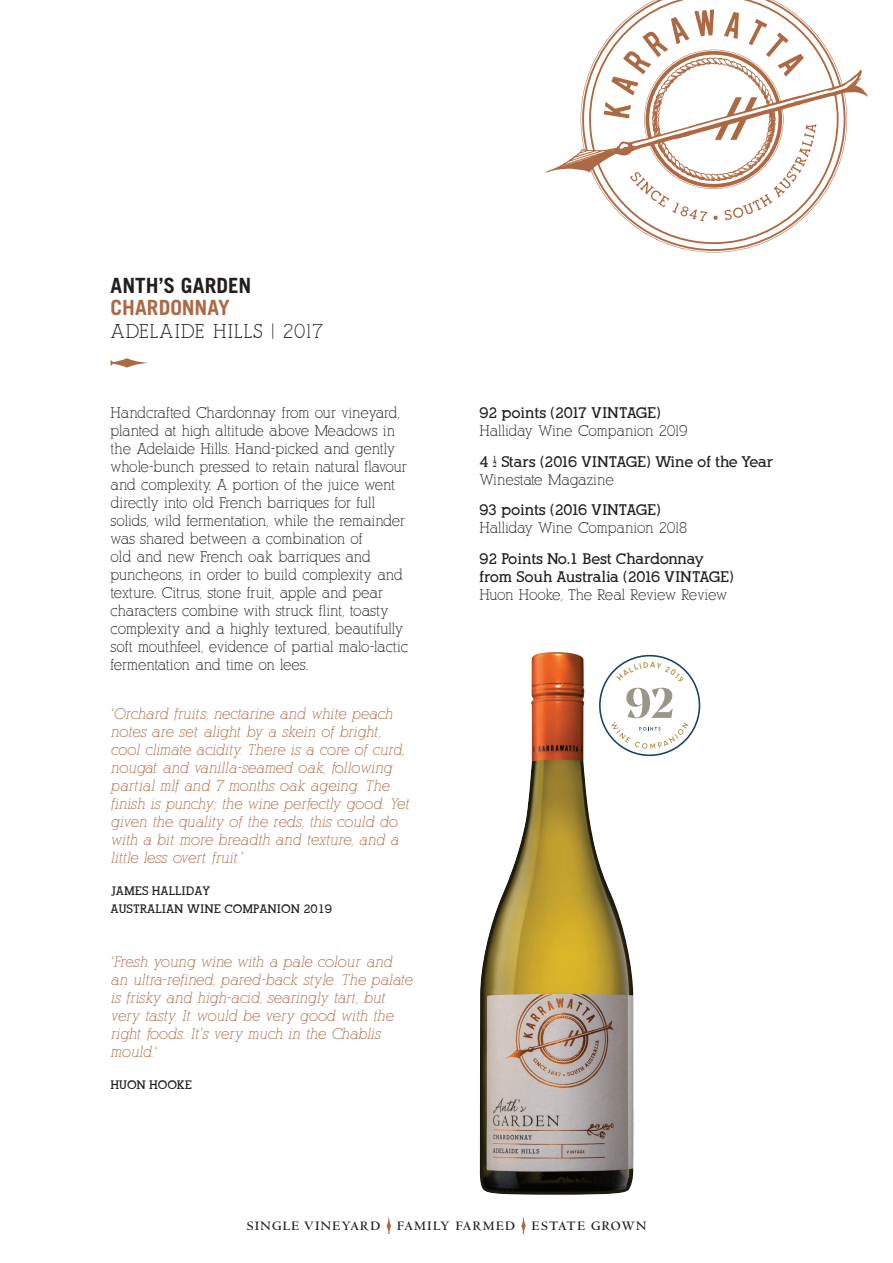
<style>
.page{position:relative;width:893px;height:1263px;background:#fff}
.page>*{position:absolute;margin:0;border:0;box-sizing:border-box;transform-origin:0 0}
.t1{font:700 21px/22.5px "Trade Gothic";letter-spacing:.005em;color:#231f20}
.t2{font:19.5px "Alexandria FLF";letter-spacing:.05em;color:#231f20}
.t3{font:15px/18px "Alexandria FLF";color:#231f20}
.t4{font:italic 15px/18px "Alexandria FLF";color:#ad6943}
.t5{font:700 15px/18px "Alexandria FLF";color:#231f20}
.t6{font:700 13.5px "Centaur";letter-spacing:.1em;color:#231f20}
.t7{font:700 12px/18px "Alexandria FLF";color:#231f20}
.s1{color:#ad6943}
.s2{font-weight:700}
.s3{font-weight:400}
</style>
<div class="page">
<img style="left:479px;top:652px;width:154px;height:543px">
<svg style="left:544px;top:0;width:323px;height:252px"></svg>
<svg style="left:111px;top:358px;width:37px;height:10px"></svg>
<svg style="left:387px;top:1216px;width:4px;height:18px"></svg>
<svg style="left:521px;top:1216px;width:5px;height:18px"></svg>
<svg style="left:599px;top:655px;width:101px;height:101px"></svg>
<p class="t1" style="left:111px;top:274px;width:142px">ANTH’S GARDEN<br><span class="s1">CHARDONNAY</span></p>
<p class="t2" style="left:111px;top:320px;width:214px">ADELAIDE HILLS | 2017</p>
<p class="t3" style="left:111px;top:404px;width:299px">Handcrafted Chardonnay from our vineyard, planted at high altitude above Meadows in the Adelaide Hills. Hand-picked and gently whole-bunch pressed to retain natural flavour and complexity. A portion of the juice went directly into old French barriques for full solids, wild fermentation, while the remainder was shared between a combination of<br>old and new French oak barriques and puncheons, in order to build complexity and texture. Citrus, stone fruit, apple and pear characters combine with struck flint, toasty complexity and a highly textured, beautifully soft mouthfeel, evidence of partial malo-lactic fermentation and time on lees.</p>
<p class="t4" style="left:111px;top:705px;width:301px">‘Orchard fruits, nectarine and white peach notes are set alight by a skein of bright, cool climate acidity. There is a core of curd, nougat and vanilla-seamed oak, following partial mlf and 7 months oak ageing. The finish is punchy; the wine perfectly good. Yet given the quality of the reds, this could do with a bit more breadth and texture, and a little less overt fruit.’</p>
<p class="t7" style="left:111px;top:882px;width:223px">JAMES HALLIDAY<br>AUSTRALIAN WINE COMPANION 2019</p>
<p class="t4" style="left:111px;top:953px;width:303px">‘Fresh young wine with a pale colour and an ultra-refined, pared-back style. The palate is frisky and high-acid, searingly tart, but very tasty. It would be very good with the right foods. It’s very much in the Chablis mould.‘</p>
<p class="t7" style="left:111px;top:1076px;width:83px">HUON HOOKE</p>
<p class="t3" style="left:479px;top:404px;width:209px"><span class="s2">92 points (2017 VINTAGE)<br></span>Halliday Wine Companion 2019</p>
<p class="t5" style="left:479px;top:453px;width:295px">4 Stars (2016 VINTAGE) Wine of the Year<br><span class="s3">Winestate Magazine</span></p>
<p class="t3" style="left:479px;top:501px;width:209px"><span class="s2">93 points (2016 VINTAGE)<br></span>Halliday Wine Companion 2018</p>
<p class="t5" style="left:479px;top:550px;width:256px">92 Points No.1 Best Chardonnay from Souh Australia (2016 VINTAGE)<br><span class="s3">Huon Hooke, The Real Review Review</span></p>
<p class="t6" style="left:247px;top:1219px;width:401px">SINGLE VINEYARD FAMILY FARMED ESTATE GROWN</p>
</div>
